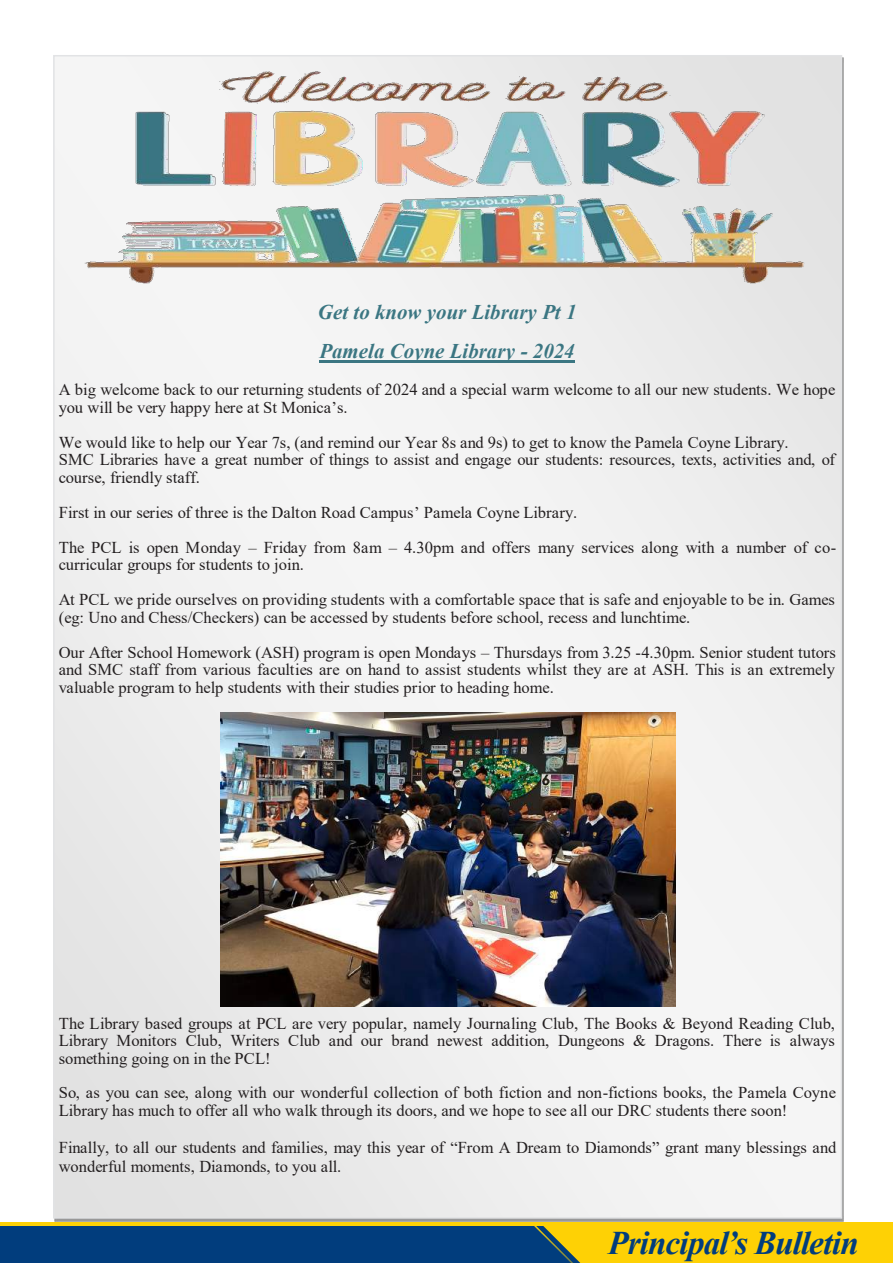
<style>
.page{position:relative;width:893px;height:1263px;background:#fff}
.page>*{position:absolute;margin:0;border:0;box-sizing:border-box;transform-origin:0 0}
.t1{font:italic 700 33px "Times New Roman";letter-spacing:-.025em;color:#013d7d}
.t2{font:italic 700 20.85px/39.3px "Times New Roman";color:#3b7682}
.t3{font:16.65px "Times New Roman";color:#231f20}
.t4{font:16.5px/17.4px "Times New Roman";color:#231f20}
</style>
<div class="page">
<div style="left:54px;top:56px;width:787px;height:1162px;background:linear-gradient(to right,#ededed,#f1f1f1)"></div>
<hr style="left:319px;top:360px;width:256px;height:2px;background:#3b7682">
<img style="left:73px;top:65px;width:751px;height:221px">
<img style="left:220px;top:713px;width:455px;height:293px">
<div style="left:0;top:1223px;width:893px;height:40px;background:#fed105"></div>
<div style="left:0;top:1226px;width:893px;height:37px;background:#013d7d"></div>
<svg style="left:531px;top:1222px;width:362px;height:41px;background:#ecc60d"></svg>
<p class="t2" style="left:318px;top:291px;width:260px">Get to know your Library Pt 1<br>Pamela Coyne Library - 2024</p>
<p class="t4" style="left:59px;top:381px;width:778px">A big welcome back to our returning students of 2024 and a special warm welcome to all our new students. We hope</p>
<p class="t3" style="left:59px;top:396px;width:290px">you will be very happy here at St Monica’s.</p>
<p class="t4" style="left:59px;top:433px;width:778px">We would like to help our Year 7s, (and remind our Year 8s and 9s) to get to know the Pamela Coyne Library.<br>SMC Libraries have a great number of things to assist and engage our students: resources, texts, activities and, of course, friendly staff.</p>
<p class="t4" style="left:59px;top:494px;width:779px;line-height:35px">First in our series of three is the Dalton Road Campus’ Pamela Coyne Library.<br>The PCL is open Monday – Friday from 8am – 4.30pm and offers many services along with a number of co-</p>
<p class="t4" style="left:59px;top:547px;width:778px;line-height:35px">curricular groups for students to join.<br>At PCL we pride ourselves on providing students with a comfortable space that is safe and enjoyable to be in. Games</p>
<p class="t4" style="left:59px;top:608px;width:633px">(eg: Uno and Chess/Checkers) can be accessed by students before school, recess and lunchtime.</p>
<p class="t3" style="left:59px;top:640px;width:779px">Our After School Homework (ASH) program is open Mondays – Thursdays from 3.25 -4.30pm. Senior student tutors</p>
<p class="t4" style="left:59px;top:661px;width:778px">and SMC staff from various faculties are on hand to assist students whilst they are at ASH. This is an extremely valuable program to help students with their studies prior to heading home.</p>
<p class="t4" style="left:59px;top:1014px;width:778px;text-align:justify">The Library based groups at PCL are very popular, namely Journaling Club, The Books &amp; Beyond Reading Club, Library Monitors Club, Writers Club and our brand newest addition, Dungeons &amp; Dragons. There is always something going on in the PCL!</p>
<p class="t4" style="left:59px;top:1083px;width:779px">So, as you can see, along with our wonderful collection of both fiction and non-fictions books, the Pamela Coyne<br>Library has much to offer all who walk through its doors, and we hope to see all our DRC students there soon!</p>
<p class="t4" style="left:59px;top:1137px;width:779px;line-height:18.8px">Finally, to all our students and families, may this year of “From A Dream to Diamonds” grant many blessings and wonderful moments, Diamonds, to you all.</p>
<h1 class="t1" style="left:608px;top:1219px;width:252px">Principal’s Bulletin</h1>
</div>
